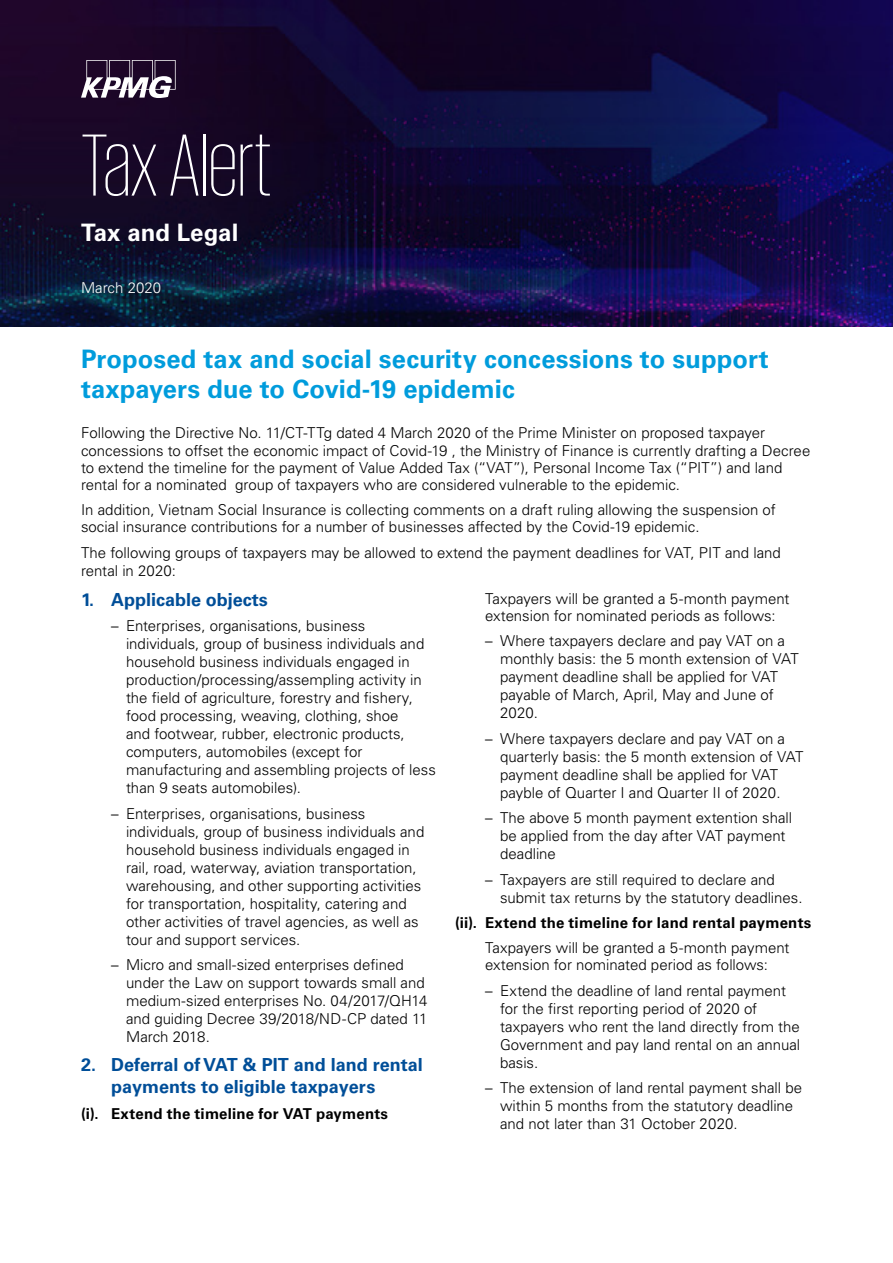
<style>
.page{position:relative;width:893px;height:1263px;background:#fff}
.page>*{position:absolute;margin:0;border:0;box-sizing:border-box;transform-origin:0 0}
.t1{font:200 90px "VNIKPMG";color:#fff}
.t2{font:700 25.5px/30px "VNI Univers 65";letter-spacing:.005em;color:#009cdc}
.t3{font:700 24px "VNI Univers 65";letter-spacing:.005em;color:#fff}
.t4{font:700 18px/21.6px "VNI Univers 65";color:#004e98}
.t5{font:300 15px/18px "VNI Univers 45";color:#000}
.t6{font:700 15px "VNI Univers 65";letter-spacing:.01em;color:#000}
.t7{font:300 15px "VNI Univers 45";color:#fff}
.s1{font-family:"Univers 45"}
</style>
<div class="page">
<img style="left:0;top:0;width:893px;height:326px">
<svg style="left:81px;top:60px;width:95px;height:38px"></svg>
<h1 class="t1" style="left:81px;top:116px;width:193px">Tax Alert</h1>
<h3 class="t3" style="left:81px;top:215px;width:159px">Tax and Legal</h3>
<p class="t7" style="left:81px;top:277px;width:82px">March 2020</p>
<h2 class="t2" style="left:81px;top:342px;width:689px">Proposed tax and social security concessions to support taxpayers due to Covid-19 epidemic</h2>
<p class="t5" style="left:81px;top:424px;width:731px;line-height:17.2px">Following the Directive No. 11/CT-TTg dated 4 March 2020 of the Prime Minister on proposed taxpayer concessions to offset the economic impact of Covid-19 , the Ministry of Finance is currently drafting a Decree to extend the timeline for the payment of Value Added Tax (“VAT”), Personal Income Tax (“PIT”) and land rental for a nominated group of taxpayers who are considered vulnerable to the epidemic.</p>
<p class="t5" style="left:81px;top:500px;width:696px;line-height:17.2px">In addition, Vietnam Social Insurance is collecting comments on a draft ruling allowing the suspension of social insurance contributions for a number of businesses affected by the Covid-19 epidemic.</p>
<p class="t5" style="left:81px;top:543px;width:701px">The following groups of taxpayers may be allowed to extend the payment deadlines for VAT, PIT and land rental in 2020:</p>
<p class="t4" style="left:81px;top:587px;width:188px">1. Applicable objects</p>
<p class="t5" style="left:126px;top:616px;width:311px;text-indent:-15px"><span class="s1">–</span> Enterprises, organisations, business individuals, group of business individuals and household business individuals engaged in production/processing/assempling activity in the field of agriculture, forestry and fishery, food processing, weaving, clothing, shoe<br>and footwear, rubber, electronic products, computers, automobiles (except for manufacturing and assembling projects of less than 9 seats automobiles).</p>
<p class="t5" style="left:126px;top:804px;width:300px;text-indent:-15px"><span class="s1">–</span> Enterprises, organisations, business individuals, group of business individuals and household business individuals engaged in rail, road, waterway, aviation transportation, warehousing, and other supporting activities for transportation, hospitality, catering and other activities of travel agencies, as well as tour and support services.</p>
<p class="t5" style="left:126px;top:955px;width:303px;text-indent:-15px"><span class="s1">–</span> Micro and small-sized enterprises defined under the Law on support towards small and medium-sized enterprises No. 04/2017/QH14 and guiding Decree 39/2018/ND-CP dated 11<br>March 2018.</p>
<p class="t4" style="left:111px;top:1053px;width:313px;text-indent:-30px">2. Deferral of VAT &amp; PIT and land rental payments to eligible taxpayers</p>
<p class="t6" style="left:81px;top:1102px;width:309px">(i). Extend the timeline for VAT payments</p>
<p class="t5" style="left:485px;top:589px;width:306px;line-height:17.2px">Taxpayers will be granted a 5-month payment extension for nominated periods as follows:</p>
<p class="t5" style="left:500px;top:631px;width:300px;text-indent:-15px"><span class="s1">–</span> Where taxpayers declare and pay VAT on a monthly basis: the 5 month extension of VAT payment deadline shall be applied for VAT payable of March, April, May and June of 2020.</p>
<p class="t5" style="left:500px;top:729px;width:305px;text-indent:-15px"><span class="s1">–</span> Where taxpayers declare and pay VAT on a quarterly basis: the 5 month extension of VAT payment deadline shall be applied for VAT payble of Quarter I and Quarter II of 2020.</p>
<p class="t5" style="left:500px;top:808px;width:294px;text-indent:-15px"><span class="s1">–</span> The above 5 month payment extention shall be applied from the day after VAT payment deadline</p>
<p class="t5" style="left:500px;top:870px;width:304px;text-indent:-15px"><span class="s1">–</span> Taxpayers are still required to declare and submit tax returns by the statutory deadlines.</p>
<p class="t6" style="left:455px;top:912px;width:358px">(ii). Extend the timeline for land rental payments</p>
<p class="t5" style="left:485px;top:938px;width:306px;line-height:17.2px">Taxpayers will be granted a 5-month payment extension for nominated period as follows:</p>
<p class="t5" style="left:500px;top:981px;width:302px;text-indent:-15px"><span class="s1">–</span> Extend the deadline of land rental payment for the first reporting period of 2020 of taxpayers who rent the land directly from the Government and pay land rental on an annual basis.</p>
<p class="t5" style="left:500px;top:1078px;width:304px;text-indent:-15px"><span class="s1">–</span> The extension of land rental payment shall be within 5 months from the statutory deadline and not later than 31 October 2020.</p>
</div>
